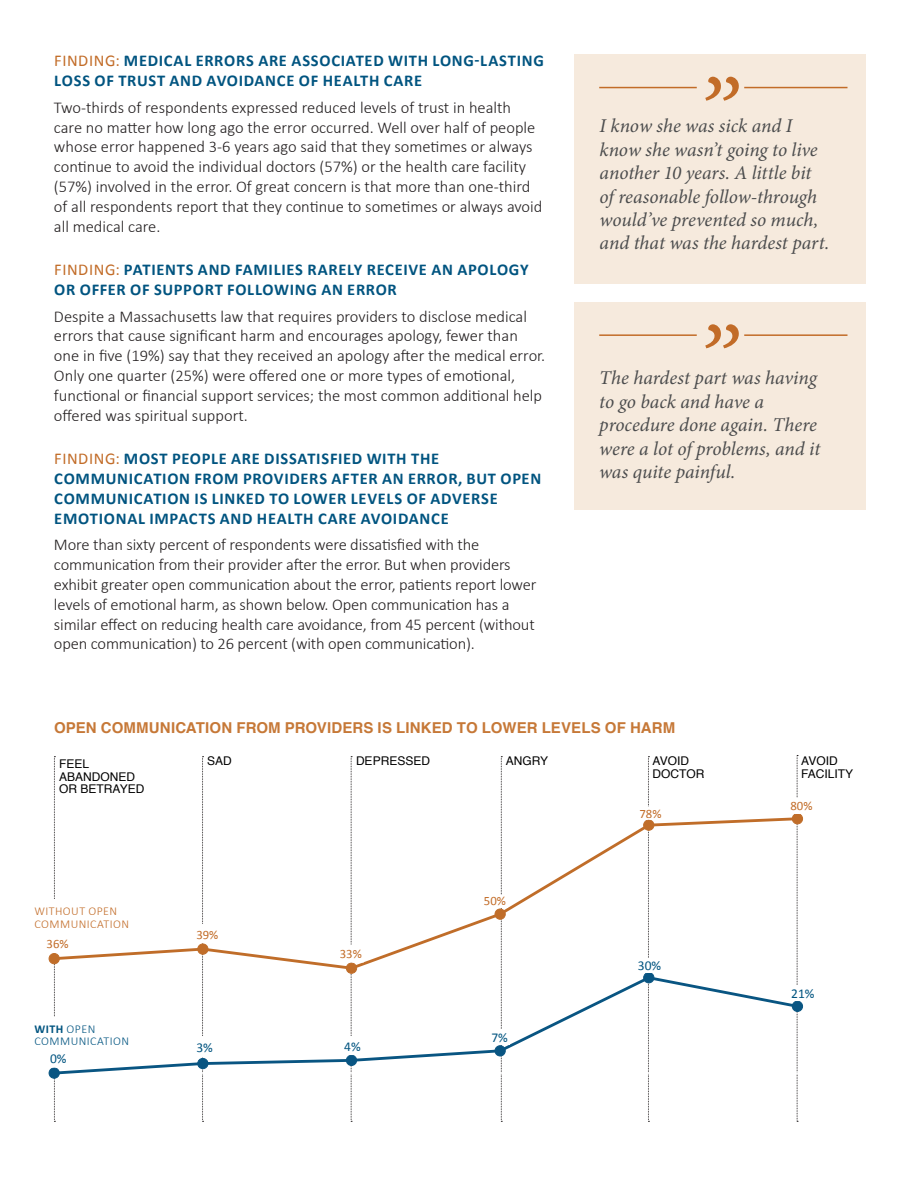
<style>
.page{position:relative;width:918px;height:1188px;background:#fff}
.page>*{position:absolute;margin:0;border:0;box-sizing:border-box;transform-origin:0 0}
.t1{font:italic 105px "Minion Pro";color:#c26c28}
.t2{font:italic 19.5px/23.4px "Minion Pro";letter-spacing:-.005em;color:#4b4c4d}
.t3{font:300 16.5px/19.8px "Calibri";color:#231f20}
.t4{font:700 16.5px/19.8px "Calibri";letter-spacing:.04em;color:#005480}
.t5{font:700 15px "Helvetica";letter-spacing:.005em;color:#c67837}
.t6{font:13.5px "Calibri";color:#005480}
.t7{font:12.75px "Calibri";color:#c26c28}
.t8{font:12px/12.8px "Helvetica";color:#000}
.t9{font:300 12px/12.8px "Calibri";letter-spacing:.04em;color:#c26c28}
.t10{font:300 12px/12.8px "Calibri";letter-spacing:.04em;color:#005480}
.s1{font-weight:400;color:#c26c28}
.s2{font-weight:700}
</style>
<div class="page">
<div style="left:574px;top:303px;width:292px;height:207px;background:#f6eadd"></div>
<hr style="left:599px;top:334px;width:98px;height:2px;background:#c26c28">
<hr style="left:744px;top:334px;width:104px;height:2px;background:#c26c28">
<div style="left:574px;top:54px;width:292px;height:230px;background:#f6eadd"></div>
<hr style="left:599px;top:87px;width:98px;height:1px;background:#c26c28">
<hr style="left:744px;top:87px;width:104px;height:1px;background:#c26c28">
<svg style="left:51px;top:755px;width:750px;height:367px"></svg>
<div style="left:49px;top:954px;width:10px;height:10px;background:#c06d29;border-radius:50%"></div>
<div style="left:49px;top:953px;width:11px;height:11px;border:1px solid #c06d29;border-radius:50%"></div>
<div style="left:198px;top:944px;width:10px;height:10px;background:#c06d29;border-radius:50%"></div>
<div style="left:197px;top:944px;width:11px;height:11px;border:1px solid #c06d29;border-radius:50%"></div>
<div style="left:346px;top:963px;width:11px;height:10px;background:#c06d29;border-radius:50%"></div>
<div style="left:346px;top:963px;width:11px;height:11px;border:1px solid #c06d29;border-radius:50%"></div>
<div style="left:495px;top:909px;width:10px;height:10px;background:#c06d29;border-radius:50%"></div>
<div style="left:495px;top:909px;width:11px;height:11px;border:1px solid #c06d29;border-radius:50%"></div>
<div style="left:644px;top:820px;width:10px;height:10px;background:#c06d29;border-radius:50%"></div>
<div style="left:643px;top:820px;width:11px;height:11px;border:1px solid #c06d29;border-radius:50%"></div>
<div style="left:792px;top:814px;width:11px;height:10px;background:#c06d29;border-radius:50%"></div>
<div style="left:792px;top:813px;width:11px;height:11px;border:1px solid #c06d29;border-radius:50%"></div>
<div style="left:49px;top:1068px;width:10px;height:10px;background:#095582;border-radius:50%"></div>
<div style="left:49px;top:1068px;width:11px;height:11px;border:1px solid #095582;border-radius:50%"></div>
<div style="left:198px;top:1058px;width:10px;height:11px;background:#095582;border-radius:50%"></div>
<div style="left:197px;top:1058px;width:11px;height:11px;border:1px solid #095582;border-radius:50%"></div>
<div style="left:346px;top:1055px;width:11px;height:11px;background:#095582;border-radius:50%"></div>
<div style="left:346px;top:1055px;width:11px;height:11px;border:1px solid #095582;border-radius:50%"></div>
<div style="left:495px;top:1046px;width:10px;height:10px;background:#095582;border-radius:50%"></div>
<div style="left:495px;top:1045px;width:11px;height:11px;border:1px solid #095582;border-radius:50%"></div>
<div style="left:644px;top:973px;width:10px;height:10px;background:#095582;border-radius:50%"></div>
<div style="left:643px;top:972px;width:11px;height:11px;border:1px solid #095582;border-radius:50%"></div>
<div style="left:792px;top:1001px;width:11px;height:10px;background:#095582;border-radius:50%"></div>
<div style="left:792px;top:1001px;width:11px;height:11px;border:1px solid #095582;border-radius:50%"></div>
<div style="left:34px;top:900px;width:106px;height:35px;background:#fff"></div>
<div style="left:196px;top:925px;width:33px;height:18px;background:#fff"></div>
<div style="left:344px;top:1037px;width:33px;height:18px;background:#fff"></div>
<div style="left:491px;top:1029px;width:19px;height:15px;background:#fff"></div>
<div style="left:484px;top:896px;width:23px;height:12px;background:#fff"></div>
<div style="left:639px;top:807px;width:32px;height:12px;background:#fff"></div>
<div style="left:790px;top:798px;width:33px;height:15px;background:#fff"></div>
<div style="left:47px;top:934px;width:32px;height:19px;background:#fff"></div>
<div style="left:196px;top:1037px;width:33px;height:20px;background:#fff"></div>
<div style="left:339px;top:945px;width:24px;height:17px;background:#fff"></div>
<div style="left:34px;top:1017px;width:106px;height:35px;background:#fff"></div>
<div style="left:638px;top:958px;width:25px;height:14px;background:#fff"></div>
<div style="left:791px;top:985px;width:33px;height:16px;background:#fff"></div>
<div style="left:49px;top:1049px;width:33px;height:18px;background:#fff"></div>
<p class="t4" style="left:54px;top:51px;width:491px"><span class="s1">FINDING:</span> MEDICAL ERRORS ARE ASSOCIATED WITH LONG-LASTING<br>LOSS OF TRUST AND AVOIDANCE OF HEALTH CARE</p>
<p class="t3" style="left:54px;top:97px;width:490px">Two-thirds of respondents expressed reduced levels of trust in health care no matter how long ago the error occurred. Well over half of people whose error happened 3-6 years ago said that they sometimes or always continue to avoid the individual doctors (57%) or the health care facility (57%) involved in the error. Of great concern is that more than one-third of all respondents report that they continue to sometimes or always avoid all medical care.</p>
<p class="t4" style="left:54px;top:260px;width:476px"><span class="s1">FINDING:</span> PATIENTS AND FAMILIES RARELY RECEIVE AN APOLOGY<br>OR OFFER OF SUPPORT FOLLOWING AN ERROR</p>
<p class="t3" style="left:54px;top:306px;width:493px">Despite a Massachusetts law that requires providers to disclose medical errors that cause significant harm and encourages apology, fewer than one in five (19%) say that they received an apology after the medical error.<br>Only one quarter (25%) were offered one or more types of emotional, functional or financial support services; the most common additional help offered was spiritual support.</p>
<p class="t4" style="left:54px;top:449px;width:488px"><span class="s1">FINDING:</span> MOST PEOPLE ARE DISSATISFIED WITH THE COMMUNICATION FROM PROVIDERS AFTER AN ERROR, BUT OPEN COMMUNICATION IS LINKED TO LOWER LEVELS OF ADVERSE EMOTIONAL IMPACTS AND HEALTH CARE AVOIDANCE</p>
<p class="t3" style="left:54px;top:534px;width:484px">More than sixty percent of respondents were dissatisfied with the communication from their provider after the error. But when providers exhibit greater open communication about the error, patients report lower levels of emotional harm, as shown below. Open communication has a similar effect on reducing health care avoidance, from 45 percent (without open communication) to 26 percent (with open communication).</p>
<h1 class="t1" style="left:694px;top:46px;width:42px">”</h1>
<p class="t2" style="left:600px;top:114px;width:231px">I know she was sick and I know she wasn’t going to live another 10 years. A little bit of reasonable follow-through would’ve prevented so much, and that was the hardest part.</p>
<h1 class="t1" style="left:694px;top:294px;width:42px">”</h1>
<p class="t2" style="left:599px;top:366px;width:223px">The hardest part was having to go back and have a procedure done again. There were a lot of problems, and it was quite painful.</p>
<p class="t5" style="left:54px;top:715px;width:623px">OPEN COMMUNICATION FROM PROVIDERS IS LINKED TO LOWER LEVELS OF HARM</p>
<p class="t8" style="left:59px;top:758px;width:87px">FEEL<br>ABANDONED<br>OR BETRAYED</p>
<p class="t9" style="left:34px;top:904px;width:96px">WITHOUT OPEN<br>COMMUNICATION</p>
<p class="t7" style="left:47px;top:936px;width:24px">36%</p>
<p class="t10" style="left:34px;top:1022px;width:96px"><span class="s2">WITH</span> OPEN<br>COMMUNICATION</p>
<p class="t6" style="left:50px;top:1050px;width:18px">0%</p>
<p class="t8" style="left:207px;top:755px;width:26px">SAD</p>
<p class="t8" style="left:356px;top:755px;width:76px">DEPRESSED</p>
<p class="t8" style="left:506px;top:755px;width:44px">ANGRY</p>
<p class="t8" style="left:653px;top:755px;width:53px">AVOID<br>DOCTOR</p>
<p class="t8" style="left:801px;top:755px;width:54px">AVOID<br>FACILITY</p>
<p class="t7" style="left:196px;top:926px;width:24px">39%</p>
<p class="t6" style="left:196px;top:1039px;width:18px">3%</p>
<p class="t7" style="left:340px;top:946px;width:24px">33%</p>
<p class="t6" style="left:344px;top:1038px;width:18px">4%</p>
<p class="t7" style="left:484px;top:893px;width:24px">50%</p>
<p class="t6" style="left:491px;top:1029px;width:18px">7%</p>
<p class="t7" style="left:639px;top:805px;width:24px">78%</p>
<p class="t6" style="left:638px;top:957px;width:25px">30%</p>
<p class="t7" style="left:790px;top:798px;width:24px">80%</p>
<p class="t6" style="left:791px;top:985px;width:25px">21%</p>
</div>
